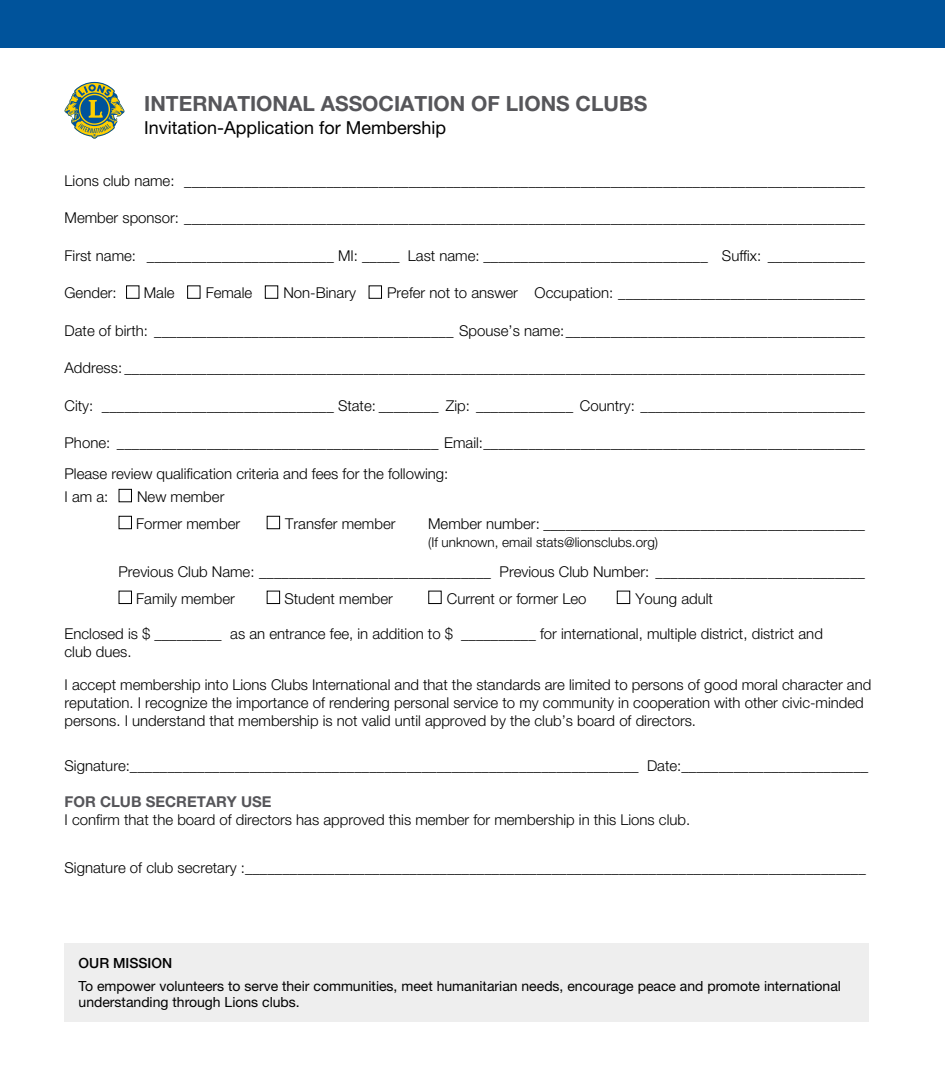
<style>
.page{position:relative;width:945px;height:1071px;background:#fff}
.page>*{position:absolute;margin:0;border:0;box-sizing:border-box;transform-origin:0 0}
.t1{font:700 21px "Helvetica Neue LT Std";color:#56565a}
.t2{font:18.03px "Helvetica Neue LT Std";color:#000}
.t3{font:300 15.05px/18px "Helvetica Neue LT Std";color:#000}
.t4{font:700 15.05px "Helvetica Neue LT Std";color:#56565a}
.t5{font:14px/16.6px "Helvetica Neue LT Std";color:#000}
.t6{font:500 14px "Helvetica Neue LT Std";color:#000}
.t7{font:300 13.47px "Helvetica Neue LT Std";color:#000}
</style>
<div class="page">
<div style="left:0;top:0;width:945px;height:47px;background:#00539b"></div>
<svg style="left:65px;top:82px;width:59px;height:57px"></svg>
<div style="left:65px;top:943px;width:804px;height:79px;background:#eee"></div>
<h1 class="t1" style="left:144px;top:90px;width:505px">INTERNATIONAL ASSOCIATION OF LIONS CLUBS</h1>
<p class="t2" style="left:144px;top:117px;width:303px">Invitation-Application for Membership</p>
<p class="t3" style="left:65px;top:171px;width:802px">Lions club name: ___________________________________________________________________________________________</p>
<p class="t3" style="left:65px;top:209px;width:802px">Member sponsor: ___________________________________________________________________________________________</p>
<p class="t3" style="left:65px;top:246px;width:802px">First name: _________________________ MI: _____ Last name: ______________________________ Suffix: _____________</p>
<p class="t3" style="left:65px;top:284px;width:802px">Gender: ■ Male ■ Female ■ Non-Binary ■ Prefer not to answer Occupation: _________________________________</p>
<p class="t3" style="left:65px;top:321px;width:802px">Date of birth: ________________________________________ Spouse’s name:________________________________________</p>
<p class="t3" style="left:65px;top:358px;width:802px">Address: ___________________________________________________________________________________________________</p>
<p class="t3" style="left:65px;top:396px;width:802px">City: _______________________________ State: ________ Zip: _____________ Country: ______________________________</p>
<p class="t3" style="left:65px;top:427px;width:802px;line-height:31.5px">Phone: ___________________________________________ Email:___________________________________________________<br>Please review qualification criteria and fees for the following:</p>
<p class="t3" style="left:65px;top:487px;width:161px">I am a: ■ New member</p>
<p class="t3" style="left:118px;top:514px;width:123px">■ Former member</p>
<p class="t3" style="left:267px;top:514px;width:130px">■ Transfer member</p>
<p class="t3" style="left:428px;top:514px;width:438px">Member number: ___________________________________________</p>
<p class="t7" style="left:428px;top:534px;width:231px">(If unknown, email stats@lionsclubs.org)</p>
<p class="t3" style="left:118px;top:562px;width:748px">Previous Club Name: _______________________________ Previous Club Number: ____________________________</p>
<p class="t3" style="left:118px;top:589px;width:118px">■ Family member</p>
<p class="t3" style="left:267px;top:589px;width:128px">■ Student member</p>
<p class="t3" style="left:428px;top:589px;width:160px">■ Current or former Leo</p>
<p class="t3" style="left:617px;top:589px;width:98px">■ Young adult</p>
<p class="t3" style="left:65px;top:625px;width:760px">Enclosed is $ _________ as an entrance fee, in addition to $ __________ for international, multiple district, district and club dues.</p>
<p class="t3" style="left:65px;top:676px;width:808px">I accept membership into Lions Clubs International and that the standards are limited to persons of good moral character and reputation. I recognize the importance of rendering personal service to my community in cooperation with other civic-minded persons. I understand that membership is not valid until approved by the club’s board of directors.</p>
<p class="t3" style="left:65px;top:756px;width:805px">Signature:____________________________________________________________________ Date:_________________________</p>
<p class="t4" style="left:65px;top:792px;width:209px">FOR CLUB SECRETARY USE</p>
<p class="t3" style="left:65px;top:810px;width:627px">I confirm that the board of directors has approved this member for membership in this Lions club.</p>
<p class="t3" style="left:65px;top:858px;width:803px">Signature of club secretary :___________________________________________________________________________________</p>
<p class="t6" style="left:79px;top:955px;width:95px">OUR MISSION</p>
<p class="t5" style="left:79px;top:977px;width:764px">To empower volunteers to serve their communities, meet humanitarian needs, encourage peace and promote international understanding through Lions clubs.</p>
</div>
